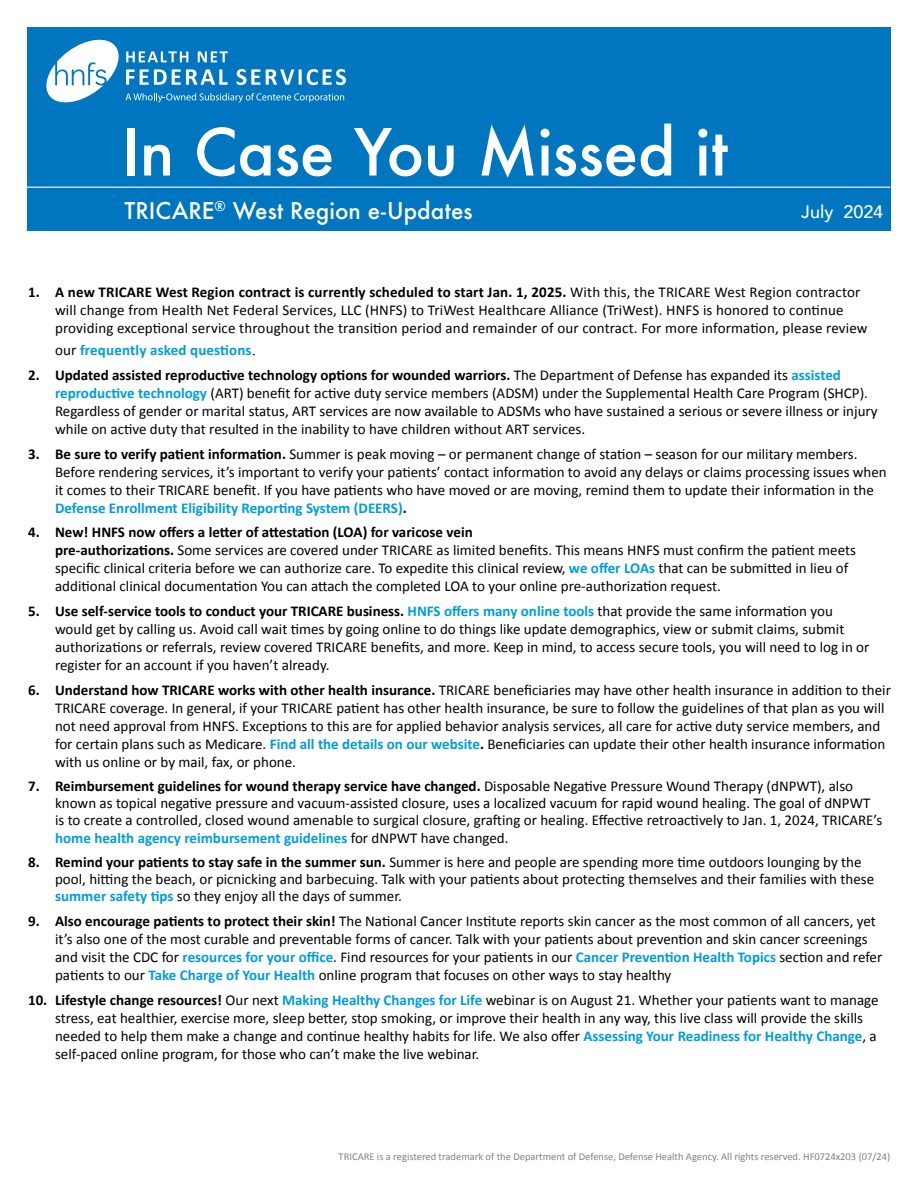
<style>
.page{position:relative;width:918px;height:1188px;background:#fff}
.page>*{position:absolute;margin:0;border:0;box-sizing:border-box;transform-origin:0 0}
.t1{font:500 63px "Futura";letter-spacing:-.01em;color:#fff}
.t2{font:500 22.5px "Futura";color:#fff}
.TPN_Body_Text{font:500 18px "Avenir";color:#fff}
.t3{font:15px/18px "Calibri";color:#000}
.t4{font:700 15px "Calibri";letter-spacing:.01em;color:#009ce0}
.t5{font:10.5px "Calibri";color:#808285}
.s1{font-weight:700}
.s2{font-weight:400;color:#000}
.s3{font-family:"Times New Roman";font-weight:400;font-size:18px;color:#000}
.s4{font-weight:700;color:#009ce0}
</style>
<div class="page">
<div style="left:27px;top:27px;width:863px;height:203px;background:#0076c0"></div>
<svg style="left:46px;top:39px;width:300px;height:64px"></svg>
<hr style="left:27px;top:187px;width:863px;height:1px;background:#fff">
<p class="t1" style="left:122px;top:109px;width:608px">In Case You Missed it</p>
<p class="t2" style="left:125px;top:195px;width:350px">TRICARE<sup>®</sup> West Region e-Updates</p>
<p class="TPN_Body_Text" style="left:801px;top:196px;width:83px">July 2024</p>
<p class="t3" style="left:55px;top:284px;width:814px;text-indent:-27px"><span class="s1">1. A new TRICARE West Region contract is currently scheduled to start Jan. 1, 2025.</span> With this, the TRICARE West Region contractor will change from Health Net Federal Services, LLC (HNFS) to TriWest Healthcare Alliance (TriWest). HNFS is honored to continue providing exceptional service throughout the transition period and remainder of our contract. For more information, please review</p>
<p class="t4" style="left:55px;top:340px;width:203px"><span class="s2">our</span> frequently asked questions<span class="s3">.</span></p>
<p class="t3" style="left:55px;top:366px;width:824px;text-indent:-27px"><span class="s1">2. Updated assisted reproductive technology options for wounded warriors.</span> The Department of Defense has expanded its <span class="s4">assisted reproductive technology</span> (ART) benefit for active duty service members (ADSM) under the Supplemental Health Care Program (SHCP).<br>Regardless of gender or marital status, ART services are now available to ADSMs who have sustained a serious or severe illness or injury while on active duty that resulted in the inability to have children without ART services.</p>
<p class="t3" style="left:55px;top:445px;width:833px;text-indent:-27px"><span class="s1">3. Be sure to verify patient information.</span> Summer is peak moving – or permanent change of station – season for our military members.<br>Before rendering services, it’s important to verify your patients’ contact information to avoid any delays or claims processing issues when it comes to their TRICARE benefit. If you have patients who have moved or are moving, remind them to update their information in the <span class="s4">Defense Enrollment Eligibility Reporting System (DEERS)</span><span class="s1">.</span></p>
<p class="t3" style="left:55px;top:523px;width:802px;text-indent:-27px"><span class="s1">4. New! HNFS now offers a letter of attestation (LOA) for varicose vein<br>pre-authorizations.</span> Some services are covered under TRICARE as limited benefits. This means HNFS must confirm the patient meets specific clinical criteria before we can authorize care. To expedite this clinical review, <span class="s4">we offer LOAs</span> that can be submitted in lieu of additional clinical documentation You can attach the completed LOA to your online pre-authorization request.</p>
<p class="t3" style="left:55px;top:602px;width:816px;text-indent:-27px"><span class="s1">5. Use self-service tools to conduct your TRICARE business.</span> <span class="s4">HNFS offers many online tools</span> that provide the same information you would get by calling us. Avoid call wait times by going online to do things like update demographics, view or submit claims, submit authorizations or referrals, review covered TRICARE benefits, and more. Keep in mind, to access secure tools, you will need to log in or register for an account if you haven’t already.</p>
<p class="t3" style="left:55px;top:681px;width:837px;text-indent:-27px"><span class="s1">6. Understand how TRICARE works with other health insurance.</span> TRICARE beneficiaries may have other health insurance in addition to their TRICARE coverage. In general, if your TRICARE patient has other health insurance, be sure to follow the guidelines of that plan as you will not need approval from HNFS. Exceptions to this are for applied behavior analysis services, all care for active duty service members, and for certain plans such as Medicare. <span class="s4">Find all the details on our website</span><span class="s1">.</span> Beneficiaries can update their other health insurance information with us online or by mail, fax, or phone.</p>
<p class="t3" style="left:55px;top:777px;width:829px;line-height:17.2px;text-indent:-27px"><span class="s1">7. Reimbursement guidelines for wound therapy service have changed.</span> Disposable Negative Pressure Wound Therapy (dNPWT), also known as topical negative pressure and vacuum-assisted closure, uses a localized vacuum for rapid wound healing. The goal of dNPWT is to create a controlled, closed wound amenable to surgical closure, grafting or healing. Effective retroactively to Jan. 1, 2024, TRICARE’s <span class="s4">home health agency reimbursement guidelines</span> for dNPWT have changed.</p>
<p class="t3" style="left:55px;top:853px;width:821px;line-height:17.2px;text-indent:-27px"><span class="s1">8. Remind your patients to stay safe in the summer sun.</span> Summer is here and people are spending more time outdoors lounging by the pool, hitting the beach, or picnicking and barbecuing. Talk with your patients about protecting themselves and their families with these <span class="s4">summer safety tips</span> so they enjoy all the days of summer.</p>
<p class="t3" style="left:55px;top:912px;width:829px;text-indent:-27px"><span class="s1">9. Also encourage patients to protect their skin!</span> The National Cancer Institute reports skin cancer as the most common of all cancers, yet it’s also one of the most curable and preventable forms of cancer. Talk with your patients about prevention and skin cancer screenings and visit the CDC for <span class="s4">resources for your office</span>. Find resources for your patients in our <span class="s4">Cancer Prevention Health Topics</span> section and refer patients to our <span class="s4">Take Charge of Your Health</span> online program that focuses on other ways to stay healthy</p>
<p class="t3" style="left:55px;top:991px;width:825px;text-indent:-27px"><span class="s1">10. Lifestyle change resources!</span> Our next <span class="s4">Making Healthy Changes for Life</span> webinar is on August 21. Whether your patients want to manage stress, eat healthier, exercise more, sleep better, stop smoking, or improve their health in any way, this live class will provide the skills needed to help them make a change and continue healthy habits for life. We also offer <span class="s4">Assessing Your Readiness for Healthy Change</span>, a self-paced online program, for those who can’t make the live webinar.</p>
<p class="t5" style="left:339px;top:1150px;width:553px">TRICARE is a registered trademark of the Department of Defense, Defense Health Agency. All rights reserved. HF0724x203 (07/24)</p>
</div>
